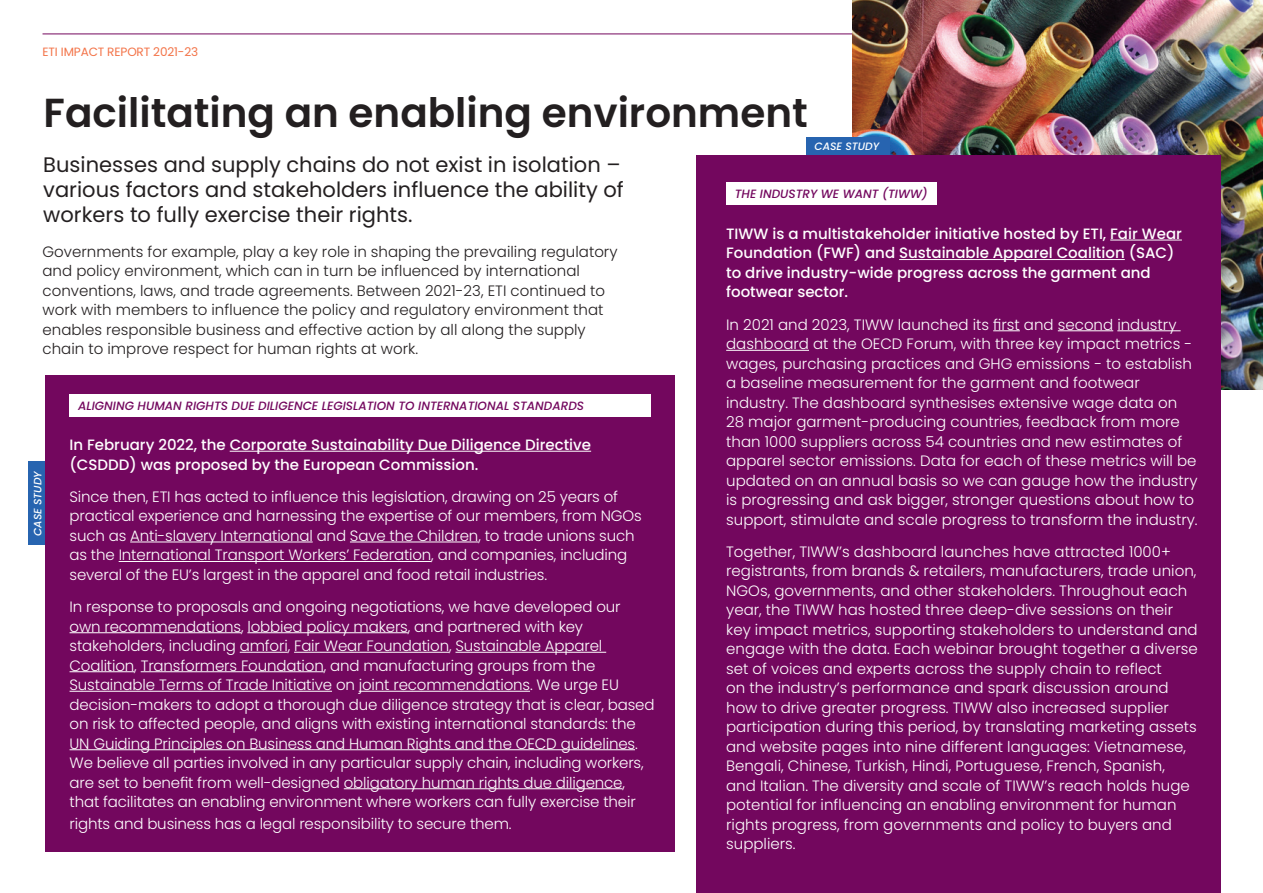
<style>
.page{position:relative;width:1263px;height:893px;background:#fff}
.page>*{position:absolute;margin:0;border:0;box-sizing:border-box;transform-origin:0 0}
.t1{font:600 40.5px "Poppins";color:#231f20}
.t2{font:21px/25.2px "Poppins";color:#231f20}
.t3{font:300 15px/19.5px "Poppins";color:#fff}
.t4{font:300 15px/19.5px "Poppins";color:#231f20}
.t5{font:500 15px/19.5px "Poppins";color:#fff}
.t6{font:italic 500 12px "Poppins";color:#73075e}
.t7{font:12px "Poppins";letter-spacing:-.01em;color:#f37449}
.t8{font:italic 500 10.65px "Poppins";color:#fff}
</style>
<div class="page">
<hr style="left:43px;top:33px;width:1177px;height:1px;background:#73075e">
<div style="left:29px;top:461px;width:18px;height:84px;background:#2764b0"></div>
<img style="left:853px;top:0;width:410px;height:389px">
<div style="left:46px;top:375px;width:629px;height:477px;background:#73075e"></div>
<div style="left:70px;top:395px;width:581px;height:22px;background:#fff"></div>
<div style="left:806px;top:138px;width:84px;height:18px;background:#2764b0"></div>
<div style="left:697px;top:156px;width:524px;height:737px;background:#73075e"></div>
<div style="left:726px;top:182px;width:211px;height:22px;background:#fff"></div>
<hr style="left:1110px;top:240px;width:72px;height:1px;background:#fff">
<hr style="left:899px;top:259px;width:226px;height:1px;background:#fff">
<svg style="left:993px;top:330px;width:27px;height:1px"></svg>
<hr style="left:1058px;top:330px;width:55px;height:1px;background:#fff">
<hr style="left:1117px;top:330px;width:63px;height:1px;background:#fff">
<hr style="left:726px;top:350px;width:83px;height:1px;background:#fff">
<hr style="left:230px;top:451px;width:361px;height:1px;background:#fff">
<hr style="left:130px;top:542px;width:183px;height:1px;background:#fff">
<hr style="left:350px;top:542px;width:128px;height:1px;background:#fff">
<hr style="left:119px;top:561px;width:312px;height:1px;background:#fff">
<hr style="left:70px;top:632px;width:171px;height:1px;background:#fff">
<hr style="left:247px;top:632px;width:161px;height:1px;background:#fff">
<hr style="left:240px;top:652px;width:48px;height:1px;background:#fff">
<hr style="left:294px;top:652px;width:155px;height:1px;background:#fff">
<hr style="left:455px;top:652px;width:151px;height:1px;background:#fff">
<hr style="left:70px;top:671px;width:64px;height:1px;background:#fff">
<hr style="left:141px;top:671px;width:183px;height:1px;background:#fff">
<hr style="left:70px;top:691px;width:262px;height:1px;background:#fff">
<hr style="left:359px;top:691px;width:171px;height:1px;background:#fff">
<hr style="left:70px;top:749px;width:565px;height:1px;background:#fff">
<hr style="left:344px;top:788px;width:278px;height:1px;background:#fff">
<p class="t7" style="left:43px;top:45px;width:157px">ETI Impact report 2021-23</p>
<h1 class="t1" style="left:44px;top:90px;width:766px">Facilitating an enabling environment</h1>
<h2 class="t2" style="left:43px;top:152px;width:582px">Businesses and supply chains do not exist in isolation – various factors and stakeholders influence the ability of workers to fully exercise their rights.</h2>
<p class="t4" style="left:43px;top:242px;width:576px">Governments for example, play a key role in shaping the prevailing regulatory and policy environment, which can in turn be influenced by international conventions, laws, and trade agreements. Between 2021-23, ETI continued to work with members to influence the policy and regulatory environment that enables responsible business and effective action by all along the supply chain to improve respect for human rights at work.</p>
<p class="t8" style="left:814px;top:141px;width:66px">CASE STUDY</p>
<p class="t6" style="left:735px;top:187px;width:195px">THE INDUSTR Y WE WANT (TIWW)</p>
<p class="t5" style="left:726px;top:224px;width:457px">TIWW is a multistakeholder initiative hosted by ETI, Fair Wear Foundation (FWF) and Sustainable Apparel Coalition (SAC) to drive industry-wide progress across the garment and footwear sector.</p>
<p class="t3" style="left:726px;top:315px;width:473px">In 2021 and 2023, TIWW launched its first and second industry dashboard at the OECD Forum, with three key impact metrics - wages, purchasing practices and GHG emissions - to establish a baseline measurement for the garment and footwear industry. The dashboard synthesises extensive wage data on 28 major garment-producing countries, feedback from more than 1000 suppliers across 54 countries and new estimates of apparel sector emissions. Data for each of these metrics will be updated on an annual basis so we can gauge how the industry is progressing and ask bigger, stronger questions about how to support, stimulate and scale progress to transform the industry.</p>
<p class="t3" style="left:726px;top:542px;width:473px">Together, TIWW’s dashboard launches have attracted 1000+ registrants, from brands &amp; retailers, manufacturers, trade union, NGOs, governments, and other stakeholders. Throughout each year, the TIWW has hosted three deep-dive sessions on their key impact metrics, supporting stakeholders to understand and engage with the data. Each webinar brought together a diverse set of voices and experts across the supply chain to reflect<br>on the industry’s performance and spark discussion around how to drive greater progress. TIWW also increased supplier participation during this period, by translating marketing assets and website pages into nine different languages: Vietnamese, Bengali, Chinese, Turkish, Hindi, Portuguese, French, Spanish, and Italian. The diversity and scale of TIWW’s reach holds huge potential for influencing an enabling environment for human rights progress, from governments and policy to buyers and suppliers.</p>
<p class="t6" style="left:78px;top:399px;width:116px">ALIGNING HUMAN RIGHT</p>
<p class="t6" style="left:221px;top:399px;width:365px">S DUE DILIGENCE LEGISLATION TO INTERNATIONAL STANDARDS</p>
<p class="t5" style="left:70px;top:435px;width:523px">In February 2022, the Corporate Sustainability Due Diligence Directive (CSDDD) was proposed by the European Commission.</p>
<p class="t3" style="left:70px;top:487px;width:574px">Since then, ETI has acted to influence this legislation, drawing on 25 years of practical experience and harnessing the expertise of our members, from NGOs such as Anti-slavery International and Save the Children, to trade unions such as the International Transport Workers’ Federation, and companies, including several of the EU’s largest in the apparel and food retail industries.</p>
<p class="t3" style="left:70px;top:597px;width:586px">In response to proposals and ongoing negotiations, we have developed our own recommendations, lobbied policy makers, and partnered with key stakeholders, including amfori, Fair Wear Foundation, Sustainable Apparel Coalition, Transformers Foundation, and manufacturing groups from the Sustainable Terms of Trade Initiative on joint recommendations. We urge EU decision-makers to adopt a thorough due diligence strategy that is clear, based on risk to affected people, and aligns with existing international standards: the UN Guiding Principles on Business and Human Rights and the OECD guidelines.<br>We believe all parties involved in any particular supply chain, including workers, are set to benefit from well-designed obligatory human rights due diligence, that facilitates an enabling environment where workers can fully exercise their</p>
<p class="t3" style="left:70px;top:814px;width:444px">rights and business has a legal responsibility to secure them.</p>
<p class="t8" style="left:32px;top:536px;width:67px;rotate:-90deg">CASE STUDY</p>
</div>
